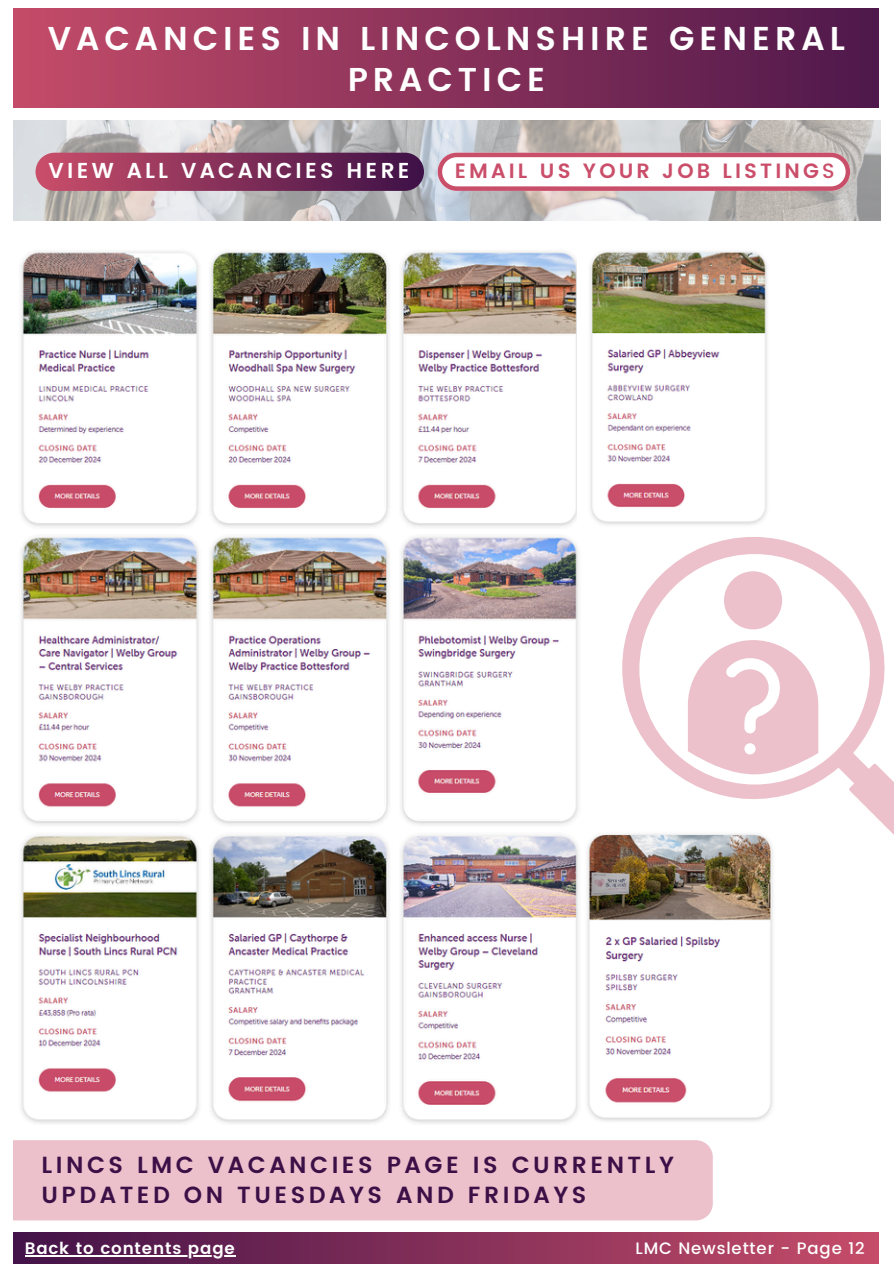
<style>
.page{position:relative;width:894px;height:1264px;background:#fff}
.page>*{position:absolute;margin:0;border:0;box-sizing:border-box;transform-origin:0 0}
.t1{font:600 33px/41.7px "Poppins";letter-spacing:.15em;color:#fff;text-align:center}
.t2{font:600 23.25px/29.2px "Poppins";letter-spacing:.15em;color:#3c1047}
.t3{font:600 21.6px "Poppins";letter-spacing:.15em;color:#fff}
.t4{font:600 20.7px "Poppins";letter-spacing:.15em;color:#ca4e6a}
.t5{font:500 16.5px "Poppins";letter-spacing:.05em;color:#fff}
.t6{font:600 16.5px "Poppins";letter-spacing:.05em;color:#fff}
.s1{font-weight:500}
</style>
<div class="page">
<div style="left:0;top:9px;width:893px;height:99px;background:linear-gradient(to right,#c64c69,#4c174b)"></div>
<div style="left:0;top:1232px;width:893px;height:31px;background:linear-gradient(to right,#491e51,#c44866)"></div>
<div style="left:879px;top:0;width:14px;height:1263px;background:#fff"></div>
<img style="left:13px;top:121px;width:866px;height:100px">
<svg style="left:36px;top:153px;width:388px;height:38px;background:#85325b"></svg>
<svg style="left:437px;top:153px;width:412px;height:38px"></svg>
<svg style="left:622px;top:537px;width:271px;height:297px"></svg>
<div style="left:13px;top:1140px;width:699px;height:80px;background:#ecc1cb"></div>
<div style="left:0;top:0;width:13px;height:1263px;background:#fff"></div>
<img style="left:21px;top:251px;width:558px;height:873px">
<img style="left:577px;top:251px;width:190px;height:280px">
<img style="left:587px;top:828px;width:201px;height:293px">
<hr style="left:25px;top:1255px;width:211px;height:1px;background:#fff">
<p class="t1" style="left:48px;top:18px;width:798px">VACANCIES IN LINCOLNSHIRE GENERAL<br>PRACTICE</p>
<p class="t3" style="left:49px;top:158px;width:362px">VIEW ALL VACANCIES HERE</p>
<p class="t4" style="left:454px;top:159px;width:381px">EMAIL US YOUR JOB LISTING<span class="s1">S</span></p>
<p class="t2" style="left:41px;top:1150px;width:633px">LINCS LMC VACANCIES PAGE IS CURRENTLY<br>UPDATED ON TUESDAYS AND FRIDAYS</p>
<h3 class="t6" style="left:25px;top:1238px;width:211px">Back to contents page</h3>
<h2 class="t5" style="left:635px;top:1238px;width:230px">LMC Newsletter - Page 12</h2>
</div>
